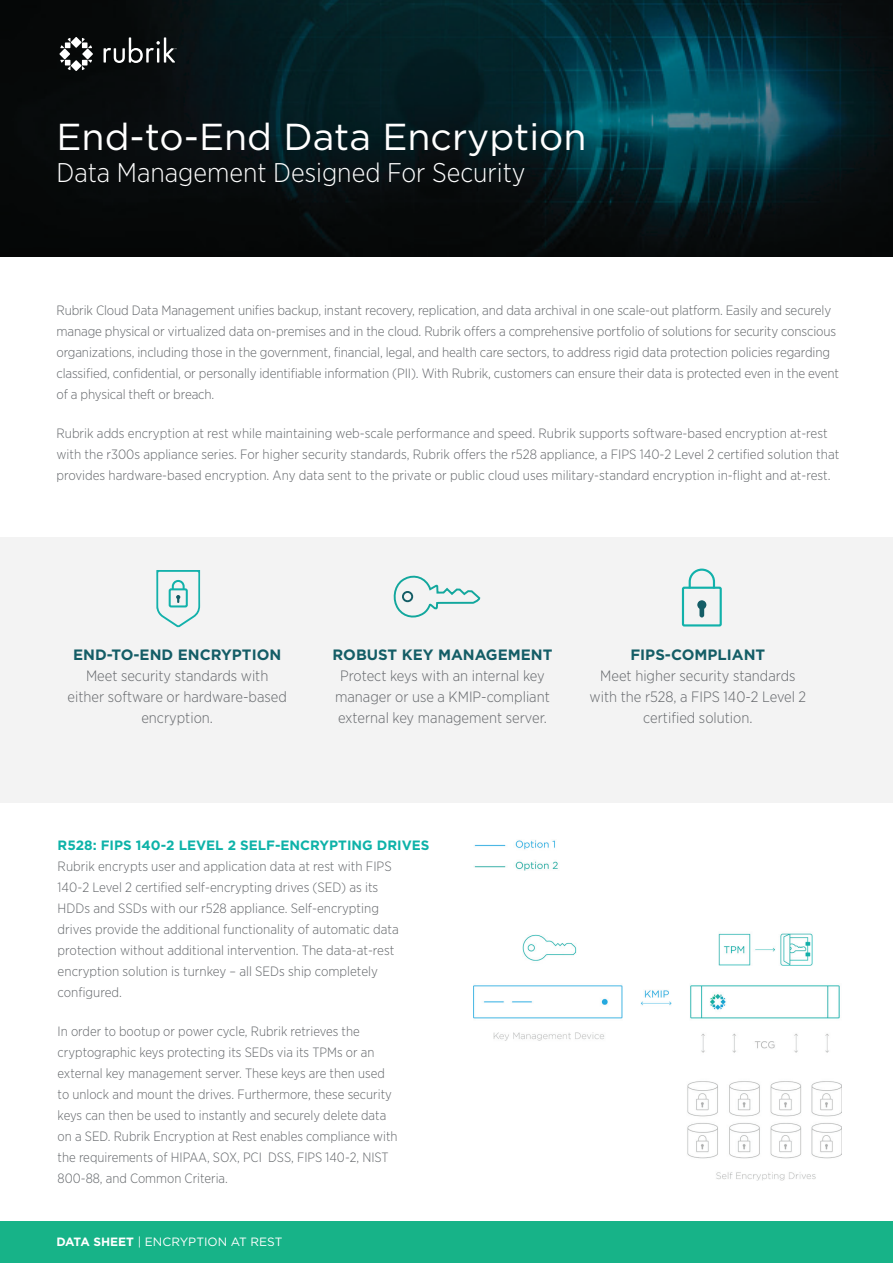
<style>
.page{position:relative;width:893px;height:1263px;background:#fff}
.page>*{position:absolute;margin:0;border:0;box-sizing:border-box;transform-origin:0 0}
.t1{font:37.5px "Gotham";color:#fff}
.t2{font:300 27px "Gotham Narrow";color:#fff}
.t3{font:300 15px/21px "Gotham Narrow";color:#63666a;text-align:center}
.t4{font:700 15px "Gotham";color:#145d66}
.t5{font:300 13.5px/21px "Gotham Narrow";color:#63666a}
.t6{font:700 13.5px "Gotham";color:#0db2a8}
.t7{font:12px "Gotham";color:#fff}
.s1{font-weight:700}
</style>
<div class="page">
<img style="left:0;top:0;width:893px;height:256px">
<div style="left:0;top:1221px;width:893px;height:42px;background:#17b388"></div>
<svg style="left:71px;top:37px;width:11px;height:11px"></svg>
<svg style="left:71px;top:60px;width:11px;height:11px"></svg>
<svg style="left:82px;top:49px;width:11px;height:10px"></svg>
<svg style="left:60px;top:38px;width:10px;height:10px"></svg>
<svg style="left:82px;top:60px;width:10px;height:10px"></svg>
<svg style="left:60px;top:60px;width:10px;height:10px"></svg>
<svg style="left:82px;top:38px;width:10px;height:10px"></svg>
<svg style="left:59px;top:49px;width:11px;height:10px"></svg>
<svg style="left:104px;top:37px;width:72px;height:26px"></svg>
<div style="left:0;top:537px;width:893px;height:266px;background:#f3f3f3"></div>
<svg style="left:156px;top:570px;width:44px;height:57px"></svg>
<div style="left:682px;top:587px;width:40px;height:39px;border:2px solid #11b1aa"></div>
<svg style="left:687px;top:568px;width:29px;height:22px"></svg>
<svg style="left:699px;top:609px;width:5px;height:8px"></svg>
<div style="left:697px;top:600px;width:9px;height:9px;background:#145d66;border-radius:50%"></div>
<svg style="left:393px;top:575px;width:88px;height:43px"></svg>
<div style="left:402px;top:591px;width:11px;height:11px;border:2px solid #145d66;border-radius:50%"></div>
<img style="left:473px;top:840px;width:369px;height:340px">
<h1 class="t1" style="left:56px;top:113px;width:532px">End-to-End Data Encryption</h1>
<h2 class="t2" style="left:56px;top:156px;width:471px">Data Management Designed For Security</h2>
<p class="t5" style="left:56px;top:300px;width:784px">Rubrik Cloud Data Management unifies backup, instant recovery, replication, and data archival in one scale-out platform. Easily and securely manage physical or virtualized data on-premises and in the cloud. Rubrik offers a comprehensive portfolio of solutions for security conscious organizations, including those in the government, financial, legal, and health care sectors, to address rigid data protection policies regarding classified, confidential, or personally identifiable information (PII). With Rubrik, customers can ensure their data is protected even in the event of a physical theft or breach.</p>
<p class="t5" style="left:56px;top:423px;width:784px">Rubrik adds encryption at rest while maintaining web-scale performance and speed. Rubrik supports software-based encryption at-rest with the r300s appliance series. For higher security standards, Rubrik offers the r528 appliance, a FIPS 140-2 Level 2 certified solution that provides hardware-based encryption. Any data sent to the private or public cloud uses military-standard encryption in-flight and at-rest.</p>
<p class="t4" style="left:73px;top:645px;width:210px">END-TO-END ENCRYPTION</p>
<p class="t3" style="left:67px;top:665px;width:221px">Meet security standards with either software or hardware-based encryption.</p>
<p class="t4" style="left:332px;top:645px;width:221px">ROBUST KEY MANAGEMENT</p>
<p class="t3" style="left:335px;top:665px;width:216px">Protect keys with an internal key manager or use a KMIP-compliant external key management server.</p>
<p class="t4" style="left:630px;top:645px;width:136px">FIPS-COMPLIANT</p>
<p class="t3" style="left:589px;top:665px;width:218px">Meet higher security standards with the r528, a FIPS 140-2 Level 2 certified solution.</p>
<p class="t6" style="left:58px;top:836px;width:373px">R528: FIPS 140-2 LEVEL 2 SELF-ENCRYPTING DRIVES</p>
<p class="t5" style="left:58px;top:856px;width:343px">Rubrik encrypts user and application data at rest with FIPS 140-2 Level 2 certified self-encrypting drives (SED) as its HDDs and SSDs with our r528 appliance. Self-encrypting drives provide the additional functionality of automatic data protection without additional intervention. The data-at-rest encryption solution is turnkey – all SEDs ship completely configured.</p>
<p class="t5" style="left:58px;top:1021px;width:341px">In order to bootup or power cycle, Rubrik retrieves the cryptographic keys protecting its SEDs via its TPMs or an external key management server. These keys are then used to unlock and mount the drives. Furthermore, these security keys can then be used to instantly and securely delete data on a SED. Rubrik Encryption at Rest enables compliance with the requirements of HIPAA, SOX, PCI DSS, FIPS 140-2, NIST 800-88, and Common Criteria.</p>
<p class="t7" style="left:56px;top:1234px;width:228px"><span class="s1">DATA SHEET</span> | ENCRYPTION AT REST</p>
</div>
